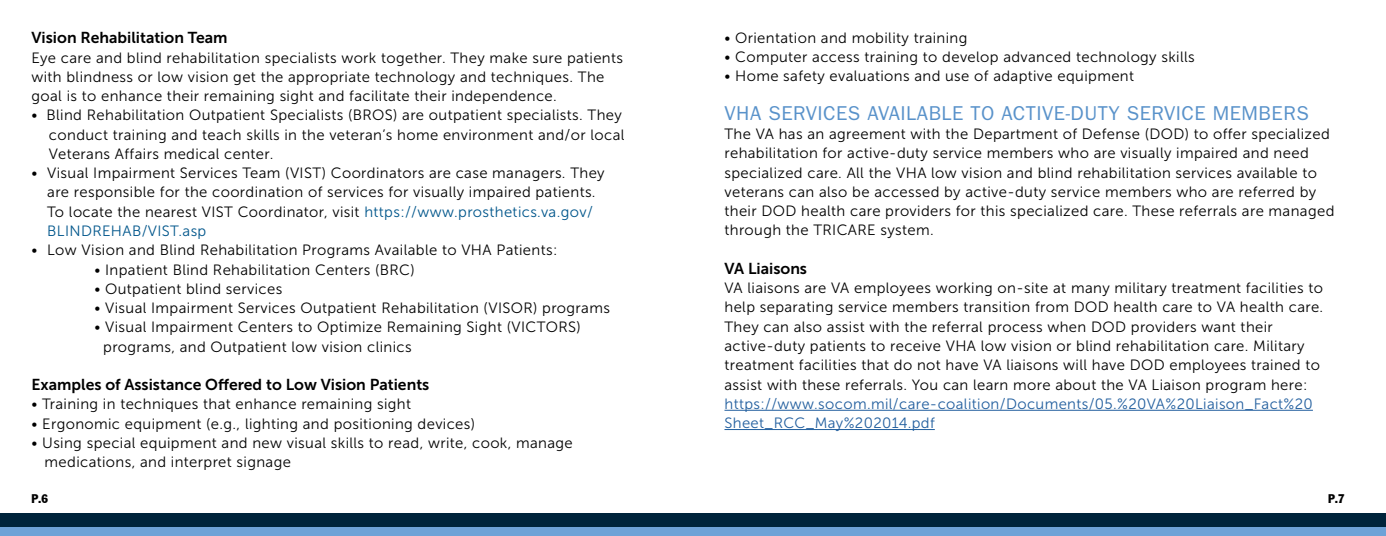
<style>
.page{position:relative;width:1386px;height:536px;background:#fff}
.page>*{position:absolute;margin:0;border:0;box-sizing:border-box;transform-origin:0 0}
.t1{font:20.12px "Franklin Gothic LT";letter-spacing:.025em;color:#5992ca}
.t2{font:15.75px "Museo Sans 700";color:#000}
.t3{font:14.88px/19.2px "Museo Sans 300";letter-spacing:.025em;color:#000}
.t4{font:14.88px/19.2px "Museo Sans 300";letter-spacing:.025em;color:#215e9e}
.t5{font:12.25px "Franklin Gothic Condensed";color:#000}
.s1{color:#00568b}
</style>
<div class="page">
<div style="left:0;top:513px;width:693px;height:23px;background:#6ea2d7"></div>
<div style="left:0;top:513px;width:693px;height:14px;background:#00243b"></div>
<div style="left:693px;top:513px;width:693px;height:23px;background:#6ea2d7"></div>
<div style="left:693px;top:513px;width:693px;height:14px;background:#00243b"></div>
<hr style="left:724px;top:410px;width:589px;height:1px;background:#215e9e">
<hr style="left:724px;top:429px;width:211px;height:1px;background:#215e9e">
<p class="t2" style="left:32px;top:29px;width:198px">Vision Rehabilitation Team</p>
<p class="t3" style="left:32px;top:48px;width:593px">Eye care and blind rehabilitation specialists work together. They make sure patients with blindness or low vision get the appropriate technology and techniques. The goal is to enhance their remaining sight and facilitate their independence.</p>
<p class="t3" style="left:49px;top:106px;width:577px;text-indent:-17px">• Blind Rehabilitation Outpatient Specialists (BROS) are outpatient specialists. They conduct training and teach skills in the veteran’s home environment and/or local<br>Veterans Affairs medical center.</p>
<p class="t3" style="left:47px;top:163px;width:559px;text-indent:-16px">• Visual Impairment Services Team (VIST) Coordinators are case managers. They are responsible for the coordination of services for visually impaired patients.<br>To locate the nearest VIST Coordinator, visit <span class="s1">https://www.prosthetics.va.gov/ BLINDREHAB/VIST.asp</span></p>
<p class="t3" style="left:32px;top:240px;width:527px">• Low Vision and Blind Rehabilitation Programs Available to VHA Patients:</p>
<p class="t3" style="left:94px;top:260px;width:322px">• Inpatient Blind Rehabilitation Centers (BRC)</p>
<p class="t3" style="left:94px;top:279px;width:189px">• Outpatient blind services</p>
<p class="t3" style="left:94px;top:298px;width:517px">• Visual Impairment Services Outpatient Rehabilitation (VISOR) programs</p>
<p class="t3" style="left:103px;top:317px;width:479px;text-indent:-9px">• Visual Impairment Centers to Optimize Remaining Sight (VICTORS) programs, and Outpatient low vision clinics</p>
<p class="t2" style="left:32px;top:376px;width:399px">Examples of Assistance Offered to Low Vision Patients</p>
<p class="t3" style="left:32px;top:394px;width:381px">• Training in techniques that enhance remaining sight</p>
<p class="t3" style="left:32px;top:414px;width:445px">• Ergonomic equipment (e.g., lighting and positioning devices)</p>
<p class="t3" style="left:45px;top:433px;width:530px;text-indent:-13px">• Using special equipment and new visual skills to read, write, cook, manage medications, and interpret signage</p>
<p class="t3" style="left:724px;top:28px;width:244px">• Orientation and mobility training</p>
<p class="t3" style="left:724px;top:47px;width:472px">• Computer access training to develop advanced technology skills</p>
<p class="t3" style="left:724px;top:67px;width:411px">• Home safety evaluations and use of adaptive equipment</p>
<h1 class="t1" style="left:724px;top:101px;width:586px">VHA SERVICES AVAILABLE TO ACTIVE-DUTY SERVICE MEMBERS</h1>
<p class="t3" style="left:725px;top:124px;width:611px">The VA has an agreement with the Department of Defense (DOD) to offer specialized rehabilitation for active-duty service members who are visually impaired and need specialized care. All the VHA low vision and blind rehabilitation services available to veterans can also be accessed by active-duty service members who are referred by their DOD health care providers for this specialized care. These referrals are managed through the TRICARE system.</p>
<p class="t2" style="left:725px;top:259px;width:84px">VA Liaisons</p>
<p class="t3" style="left:725px;top:278px;width:600px">VA liaisons are VA employees working on-site at many military treatment facilities to help separating service members transition from DOD health care to VA health care.<br>They can also assist with the referral process when DOD providers want their active-duty patients to receive VHA low vision or blind rehabilitation care. Military treatment facilities that do not have VA liaisons will have DOD employees trained to assist with these referrals. You can learn more about the VA Liaison program here:</p>
<p class="t4" style="left:725px;top:394px;width:590px">https://www.socom.mil/care-coalition/Documents/05.%20VA%20Liaison_Fact%20<br>Sheet_RCC_May%202014.pdf</p>
<p class="t5" style="left:32px;top:491px;width:18px">P.6</p>
<p class="t5" style="left:1328px;top:491px;width:18px">P.7</p>
</div>
